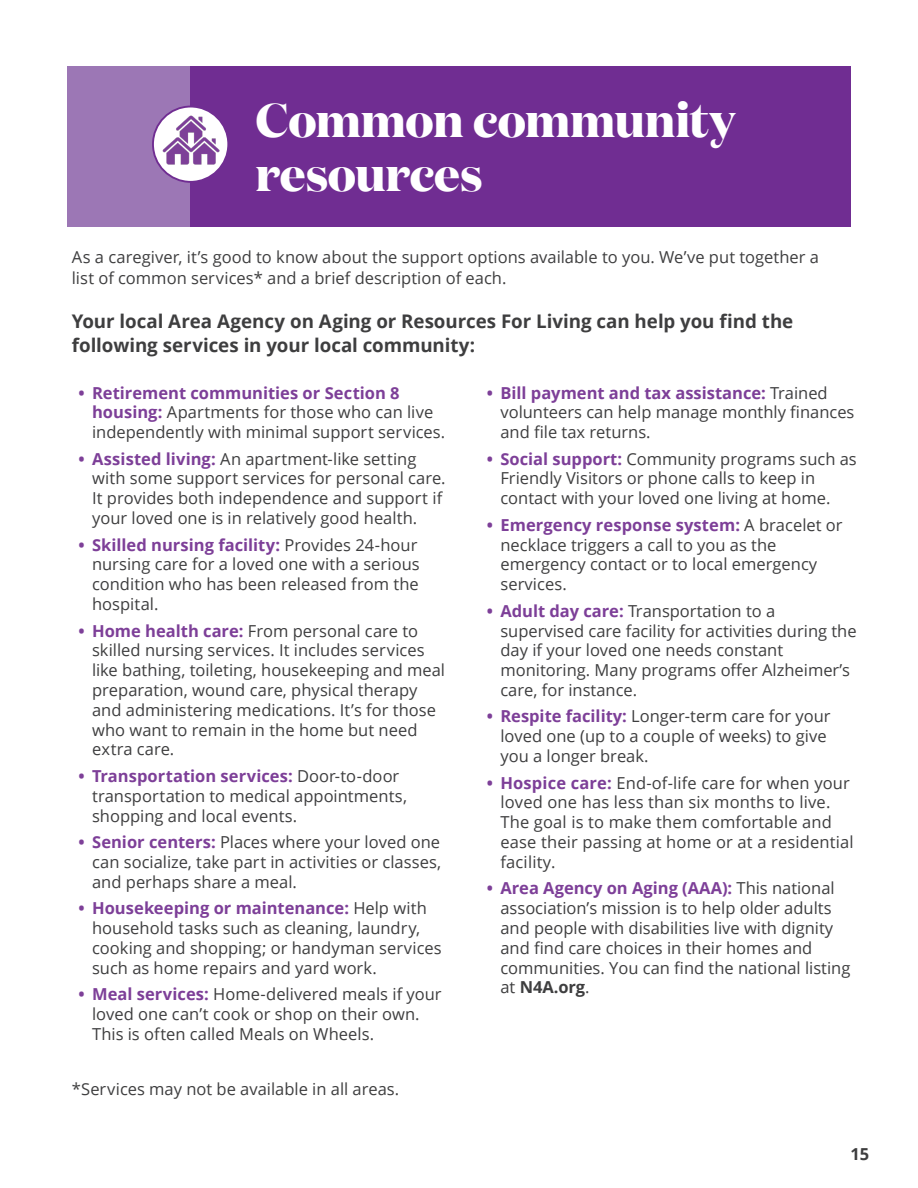
<style>
.page{position:relative;width:918px;height:1188px;background:#fff}
.page>*{position:absolute;margin:0;border:0;box-sizing:border-box;transform-origin:0 0}
.t1{font:700 48px/54px "Domaine Display";letter-spacing:-.005em;color:#fff}
.t2{font:700 18.75px/24px "Open Sans";letter-spacing:-.005em;color:#3e3e3f}
.t3{font:16.5px/19.8px "Open Sans";color:#3e3e3f}
.t4{font:700 16.5px "Open Sans";color:#3e3e3f}
.s1{font-weight:700;color:#7d3f98}
.s2{font-weight:700}
</style>
<div class="page">
<div style="left:68px;top:66px;width:135px;height:161px;background:#9c77b5"></div>
<div style="left:190px;top:66px;width:660px;height:161px;background:#702d92"></div>
<svg style="left:153px;top:107px;width:75px;height:75px"></svg>
<div style="left:152px;top:106px;width:77px;height:77px;border:2px solid #702d92;border-radius:50%"></div>
<img style="left:155px;top:105px;width:72px;height:71px">
<h2 class="t1" style="left:256px;top:90px;width:482px">Common community resources</h2>
<p class="t3" style="left:72px;top:246px;width:749px;line-height:21px">As a caregiver, it’s good to know about the support options available to you. We’ve put together a list of common services* and a brief description of each.</p>
<h3 class="t2" style="left:72px;top:309px;width:723px">Your local Area Agency on Aging or Resources For Living can help you find the following services in your local community:</h3>
<p class="t3" style="left:92px;top:382px;width:355px;text-indent:-13px"><span class="s1">• Retirement communities or Section 8 housing:</span> Apartments for those who can live independently with minimal support services.</p>
<p class="t3" style="left:92px;top:448px;width:355px;text-indent:-13px"><span class="s1">• Assisted living:</span> An apartment-like setting with some support services for personal care.<br>It provides both independence and support if your loved one is in relatively good health.</p>
<p class="t3" style="left:92px;top:534px;width:329px;text-indent:-13px"><span class="s1">• Skilled nursing facility:</span> Provides 24-hour nursing care for a loved one with a serious condition who has been released from the hospital.</p>
<p class="t3" style="left:92px;top:620px;width:355px;text-indent:-13px"><span class="s1">• Home health care:</span> From personal care to skilled nursing services. It includes services like bathing, toileting, housekeeping and meal preparation, wound care, physical therapy and administering medications. It’s for those who want to remain in the home but need extra care.</p>
<p class="t3" style="left:92px;top:766px;width:317px;text-indent:-13px"><span class="s1">• Transportation services:</span> Door-to-door transportation to medical appointments, shopping and local events.</p>
<p class="t3" style="left:92px;top:832px;width:351px;text-align:justify;text-indent:-13px"><span class="s1">• Senior centers:</span> Places where your loved one can socialize, take part in activities or classes, and perhaps share a meal.</p>
<p class="t3" style="left:92px;top:898px;width:351px;text-indent:-13px"><span class="s1">• Housekeeping or maintenance:</span> Help with household tasks such as cleaning, laundry, cooking and shopping; or handyman services such as home repairs and yard work.</p>
<p class="t3" style="left:92px;top:984px;width:351px;text-indent:-13px"><span class="s1">• Meal services:</span> Home-delivered meals if your loved one can’t cook or shop on their own.<br>This is often called Meals on Wheels.</p>
<p class="t3" style="left:500px;top:382px;width:356px;text-indent:-13px"><span class="s1">• Bill payment and tax assistance:</span> Trained volunteers can help manage monthly finances and file tax returns.</p>
<p class="t3" style="left:500px;top:448px;width:358px;text-indent:-13px"><span class="s1">• Social support:</span> Community programs such as<br>Friendly Visitors or phone calls to keep in contact with your loved one living at home.</p>
<p class="t3" style="left:500px;top:514px;width:344px;text-indent:-13px"><span class="s1">• Emergency response system:</span> A bracelet or necklace triggers a call to you as the emergency contact or to local emergency services.</p>
<p class="t3" style="left:500px;top:600px;width:358px;text-indent:-13px"><span class="s1">• Adult day care:</span> Transportation to a supervised care facility for activities during the day if your loved one needs constant monitoring. Many programs offer Alzheimer’s care, for instance.</p>
<p class="t3" style="left:500px;top:706px;width:332px;text-indent:-13px"><span class="s1">• Respite facility:</span> Longer-term care for your loved one (up to a couple of weeks) to give you a longer break.</p>
<p class="t3" style="left:500px;top:772px;width:355px;text-indent:-13px"><span class="s1">• Hospice care:</span> End-of-life care for when your loved one has less than six months to live.<br>The goal is to make them comfortable and ease their passing at home or at a residential facility.</p>
<p class="t3" style="left:500px;top:878px;width:352px;text-indent:-13px"><span class="s1">• Area Agency on Aging (AAA):</span> This national association’s mission is to help older adults and people with disabilities live with dignity and find care choices in their homes and communities. You can find the national listing at <span class="s2">N4A.org</span>.</p>
<p class="t3" style="left:72px;top:1078px;width:329px">*Services may not be available in all areas.</p>
<p class="t4" style="left:851px;top:1142px;width:20px">15</p>
</div>
